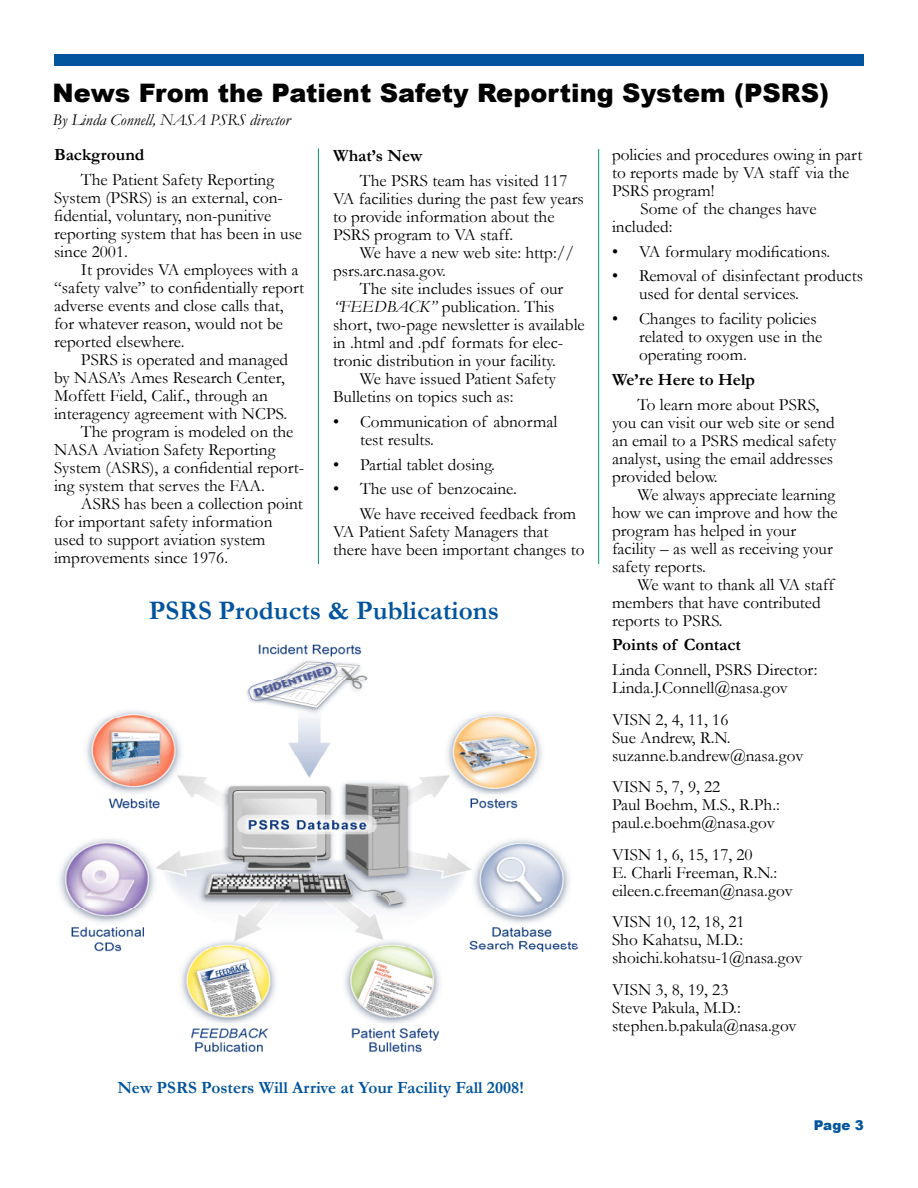
<style>
.page{position:relative;width:918px;height:1188px;background:#fff}
.page>*{position:absolute;margin:0;border:0;box-sizing:border-box;transform-origin:0 0}
.t1{font:700 27px "Garamond";color:#01549d}
.t2{font:900 25.5px "Arial";color:#000}
.t3{font:17.25px/18px "Garamond";color:#000}
.t4{font:700 17.25px "Garamond";color:#000}
.t5{font:700 17.25px "Garamond";color:#01549d}
.t6{font:italic 16.5px "Garamond";color:#000}
.t7{font:900 13.5px "Arial";color:#01549d}
.s1{font-style:italic}
</style>
<div class="page">
<div style="left:54px;top:54px;width:810px;height:12px;background:#01549d"></div>
<hr style="left:318px;top:88px;width:1px;height:1019px;background:#009467">
<hr style="left:598px;top:87px;width:1px;height:1020px;background:#009467">
<svg style="left:598px;top:564px;width:1px;height:543px"></svg>
<div style="left:305px;top:86px;width:27px;height:62px;background:#fff"></div>
<div style="left:585px;top:87px;width:27px;height:62px;background:#fff"></div>
<svg style="left:318px;top:564px;width:1px;height:543px"></svg>
<img style="left:59px;top:639px;width:520px;height:421px">
<h1 class="t2" style="left:52px;top:75px;width:778px">News From the Patient Safety Reporting System (PSRS)</h1>
<h1 class="t6" style="left:52px;top:109px;width:239px">By Linda Connell, NASA PSRS director</h1>
<p class="t4" style="left:54px;top:143px;width:92px">Background</p>
<p class="t3" style="left:54px;top:170px;width:250px;text-indent:27px">The Patient Safety Reporting<br>System (PSRS) is an external, con&shy;fidential, voluntary, non-punitive reporting system that has been in use since 2001.</p>
<p class="t3" style="left:54px;top:260px;width:252px;text-indent:27px">It provides VA employees with a “safety valve” to confidentially report adverse events and close calls that, for whatever reason, would not be reported elsewhere.</p>
<p class="t3" style="left:54px;top:350px;width:236px;text-indent:27px">PSRS is operated and managed by NASA’s Ames Research Center,<br>Moffett Field, Calif., through an interagency agreement with NCPS.</p>
<p class="t3" style="left:54px;top:422px;width:252px;text-indent:27px">The program is modeled on the<br>NASA Aviation Safety Reporting<br>System (ASRS), a confidential report&shy;ing system that serves the FAA.</p>
<p class="t3" style="left:54px;top:494px;width:250px;text-indent:27px">ASRS has been a collection point for important safety information used to support aviation system improvements since 1976.</p>
<p class="t3" style="left:612px;top:145px;width:252px">policies and procedures owing in part to reports made by VA staff via the<br>PSRS program!</p>
<p class="t3" style="left:612px;top:199px;width:206px;text-indent:28px">Some of the changes have included:</p>
<p class="t3" style="left:639px;top:242px;width:193px">VA formulary modifications.</p>
<p class="t3" style="left:639px;top:266px;width:226px">Removal of disinfectant products used for dental services.</p>
<p class="t3" style="left:639px;top:309px;width:185px">Changes to facility policies related to oxygen use in the operating room.</p>
<p class="t4" style="left:612px;top:368px;width:145px">We’re Here to Help</p>
<p class="t3" style="left:612px;top:395px;width:226px;text-indent:25px">To learn more about PSRS, you can visit our web site or send an email to a PSRS medical safety analyst, using the email addresses provided below.</p>
<p class="t3" style="left:612px;top:485px;width:227px;text-align:right">We always appreciate learning how we can improve and how the</p>
<p class="t3" style="left:612px;top:521px;width:222px">program has helped in your facility – as well as receiving your safety reports.</p>
<p class="t3" style="left:612px;top:575px;width:224px;text-indent:25px">We want to thank all VA staff members that have contributed</p>
<p class="t3" style="left:612px;top:611px;width:112px">reports to PSRS.</p>
<p class="t4" style="left:612px;top:633px;width:131px">Points of Contact</p>
<p class="t3" style="left:612px;top:660px;width:207px">Linda Connell, PSRS Director:</p>
<p class="t3" style="left:612px;top:678px;width:178px">Linda.J.Connell@nasa.gov</p>
<p class="t3" style="left:612px;top:710px;width:118px">VISN 2, 4, 11, 16</p>
<p class="t3" style="left:612px;top:728px;width:120px">Sue Andrew, R.N.</p>
<p class="t3" style="left:612px;top:746px;width:193px">suzanne.b.andrew@nasa.gov</p>
<p class="t3" style="left:612px;top:777px;width:110px">VISN 5, 7, 9, 22</p>
<p class="t3" style="left:612px;top:795px;width:169px">Paul Boehm, M.S., R.Ph.:</p>
<p class="t3" style="left:612px;top:813px;width:164px">paul.e.boehm@nasa.gov</p>
<p class="t3" style="left:612px;top:845px;width:142px">VISN 1, 6, 15, 17, 20</p>
<p class="t3" style="left:612px;top:863px;width:167px">E. Charli Freeman, R.N.:</p>
<p class="t3" style="left:612px;top:881px;width:182px">eileen.c.freeman@nasa.gov</p>
<p class="t3" style="left:612px;top:912px;width:134px">VISN 10, 12, 18, 21</p>
<p class="t3" style="left:612px;top:930px;width:133px">Sho Kahatsu, M.D.:</p>
<p class="t3" style="left:612px;top:948px;width:192px">shoichi.kohatsu-1@nasa.gov</p>
<p class="t3" style="left:612px;top:980px;width:118px">VISN 3, 8, 19, 23</p>
<p class="t3" style="left:612px;top:998px;width:130px">Steve Pakula, M.D.:</p>
<p class="t3" style="left:612px;top:1016px;width:186px">stephen.b.pakula@nasa.gov</p>
<p class="t4" style="left:333px;top:144px;width:91px">What’s New</p>
<p class="t3" style="left:333px;top:171px;width:252px;text-indent:27px">The PSRS team has visited 117<br>VA facilities during the past few years to provide information about the<br>PSRS program to VA staff.</p>
<p class="t3" style="left:333px;top:243px;width:243px;text-indent:27px">We have a new web site: http:// psrs.arc.nasa.gov.</p>
<p class="t3" style="left:333px;top:279px;width:253px;text-indent:27px">The site includes issues of our <span class="s1">“FEEDBACK”</span> publication. This short, two-page newsletter is available in .html and .pdf formats for elec&shy;tronic distribution in your facility.</p>
<p class="t3" style="left:333px;top:369px;width:225px;text-indent:27px">We have issued Patient Safety<br>Bulletins on topics such as:</p>
<p class="t3" style="left:360px;top:412px;width:199px">Communication of abnormal test results.</p>
<p class="t3" style="left:360px;top:455px;width:137px">Partial tablet dosing.</p>
<p class="t3" style="left:360px;top:479px;width:158px">The use of benzocaine.</p>
<p class="t3" style="left:333px;top:504px;width:253px;text-indent:27px">We have received feedback from<br>VA Patient Safety Managers that there have been important changes to</p>
<p class="t3" style="left:612px;top:238px;width:8px;line-height:24.8px">• •</p>
<p class="t3" style="left:612px;top:309px;width:8px">•</p>
<p class="t3" style="left:333px;top:412px;width:8px">•</p>
<p class="t3" style="left:333px;top:451px;width:8px;line-height:24.8px">• •</p>
<p class="t1" style="left:149px;top:592px;width:352px">PSRS Products &amp; Publications</p>
<p class="t5" style="left:117px;top:1076px;width:408px">New PSRS Posters Will Arrive at Your Facility Fall 2008!</p>
<p class="t7" style="left:814px;top:1116px;width:38px">Page</p>
</div>
